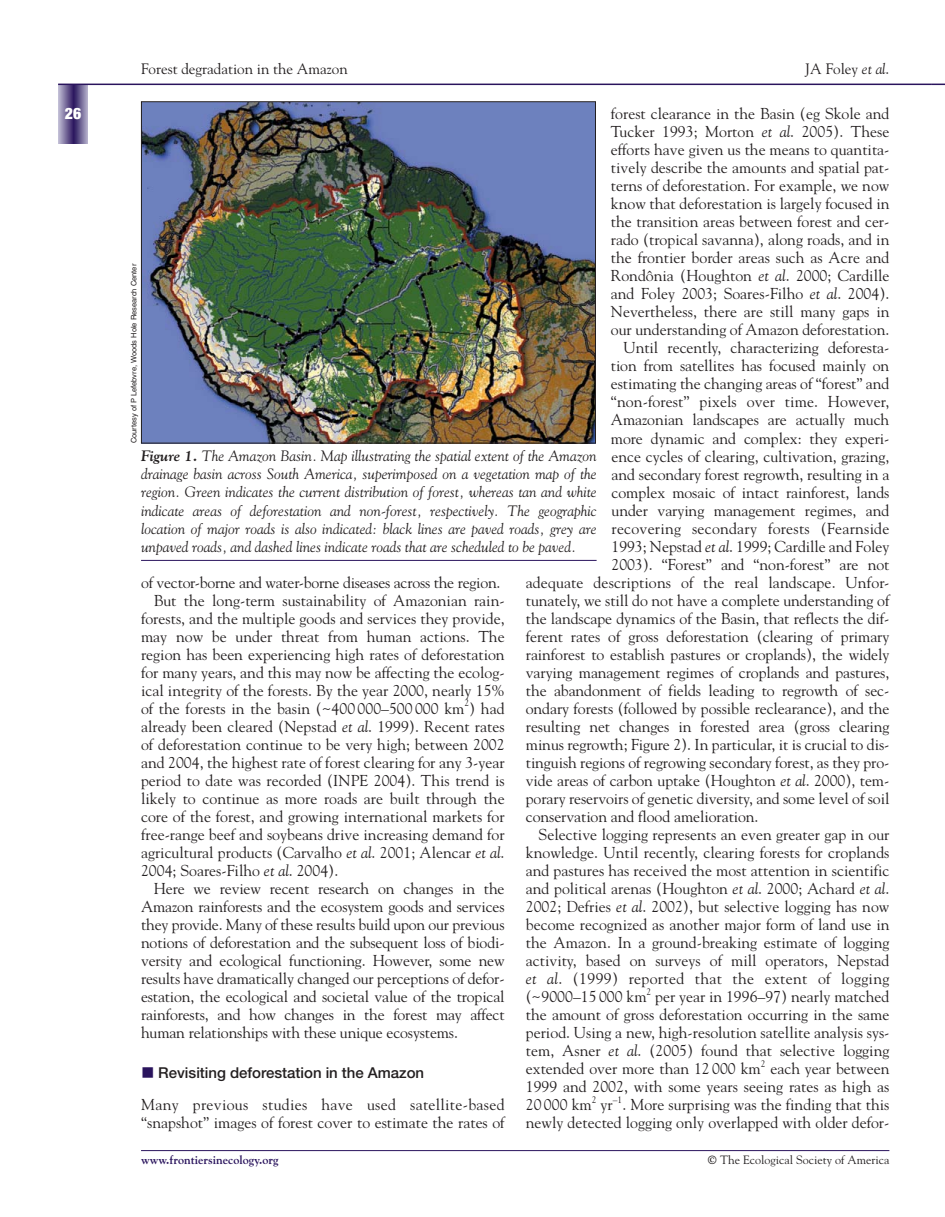
<style>
.page{position:relative;width:945px;height:1217px;background:#fff}
.page>*{position:absolute;margin:0;border:0;box-sizing:border-box;transform-origin:0 0}
.t1{font:15.75px/18px "Goudy";color:#231f20;text-align:justify}
.t2{font:15.75px "Goudy";letter-spacing:.02em;color:#231f20}
.t3{font:900 condensed 15.75px "Helvetica Neue";color:#fff}
.t4{font:italic 15px/18px "Goudy";color:#231f20;text-align:justify}
.t5{font:15px "Goudy";color:#231f20}
.t6{font:500 15px "Helvetica Neue";color:#231f20}
.t7{font:12px "Goudy";color:#231f20}
.t8{font:700 12px "Goudy";color:#2a145d}
.t9{font:9.45px "Goudy";color:#231f20}
.t10{font:7.5px "Helvetica";color:#231f20}
.s1{font-style:italic}
.s2{font-weight:700}
</style>
<div class="page">
<svg style="left:932px;top:84px;width:13px;height:1px"></svg>
<svg style="left:58px;top:85px;width:15px;height:59px"></svg>
<hr style="left:73px;top:84px;width:3px;height:60px;background:#311e63">
<svg style="left:76px;top:85px;width:12px;height:59px"></svg>
<hr style="left:58px;top:84px;width:874px;height:1px;background:#2a145d">
<hr style="left:141px;top:1150px;width:748px;height:1px;background:#2a145d">
<img style="left:143px;top:103px;width:451px;height:338px">
<div style="left:141px;top:101px;width:455px;height:342px;border:1px solid #231f20"></div>
<hr style="left:141px;top:560px;width:456px;height:1px;background:#2a145d">
<p class="t3" style="left:65px;top:108px;width:18px">26</p>
<p class="t5" style="left:141px;top:62px;width:208px">Forest degradation in the Amazon</p>
<p class="t5" style="left:805px;top:62px;width:86px">JA Foley <span class="s1">et al</span>.</p>
<p class="t1" style="left:611px;top:106px;width:280px">forest clearance in the Basin (eg Skole and</p>
<p class="t1" style="left:611px;top:124px;width:280px">Tucker 1993; Morton <span class="s1">et al</span>. 2005). These</p>
<p class="t1" style="left:611px;top:142px;width:280px">efforts have given us the means to quantita-</p>
<p class="t1" style="left:611px;top:160px;width:280px">tively describe the amounts and spatial pat-</p>
<p class="t1" style="left:611px;top:178px;width:280px">terns of deforestation. For example, we now</p>
<p class="t1" style="left:611px;top:196px;width:280px">know that deforestation is largely focused in</p>
<p class="t1" style="left:611px;top:214px;width:280px">the transition areas between forest and cer-</p>
<p class="t1" style="left:611px;top:232px;width:280px">rado (tropical savanna), along roads, and in</p>
<p class="t1" style="left:611px;top:250px;width:280px">the frontier border areas such as Acre and</p>
<p class="t1" style="left:611px;top:268px;width:280px">Rondônia (Houghton <span class="s1">et al</span>. 2000; Cardille</p>
<p class="t1" style="left:611px;top:286px;width:280px">and Foley 2003; Soares-Filho <span class="s1">et al</span>. 2004).</p>
<p class="t1" style="left:611px;top:304px;width:280px">Nevertheless, there are still many gaps in</p>
<p class="t1" style="left:611px;top:322px;width:280px">our understanding of Amazon deforestation.</p>
<p class="t1" style="left:624px;top:340px;width:267px">Until recently, characterizing deforesta-</p>
<p class="t1" style="left:611px;top:358px;width:280px">tion from satellites has focused mainly on</p>
<p class="t1" style="left:611px;top:376px;width:280px">estimating the changing areas of “forest” and</p>
<p class="t1" style="left:611px;top:394px;width:280px">“non-forest” pixels over time. However,</p>
<p class="t1" style="left:611px;top:412px;width:280px">Amazonian landscapes are actually much</p>
<p class="t1" style="left:611px;top:430px;width:280px">more dynamic and complex: they experi-</p>
<p class="t1" style="left:612px;top:448px;width:279px">ence cycles of clearing, cultivation, grazing,</p>
<p class="t1" style="left:612px;top:466px;width:279px">and secondary forest regrowth, resulting in a</p>
<p class="t1" style="left:612px;top:484px;width:279px">complex mosaic of intact rainforest, lands</p>
<p class="t1" style="left:612px;top:502px;width:279px">under varying management regimes, and</p>
<p class="t1" style="left:612px;top:520px;width:279px">recovering secondary forests (Fearnside</p>
<p class="t1" style="left:612px;top:538px;width:279px">1993; Nepstad <span class="s1">et al</span>. 1999; Cardille and Foley</p>
<p class="t1" style="left:612px;top:556px;width:279px">2003). “Forest” and “non-forest” are not</p>
<p class="t1" style="left:526px;top:574px;width:365px">adequate descriptions of the real landscape. Unfor-</p>
<p class="t1" style="left:526px;top:592px;width:365px">tunately, we still do not have a complete understanding of</p>
<p class="t1" style="left:526px;top:610px;width:365px">the landscape dynamics of the Basin, that reflects the dif-</p>
<p class="t1" style="left:526px;top:628px;width:365px">ferent rates of gross deforestation (clearing of primary</p>
<p class="t1" style="left:526px;top:646px;width:365px">rainforest to establish pastures or croplands), the widely</p>
<p class="t1" style="left:526px;top:664px;width:365px">varying management regimes of croplands and pastures,</p>
<p class="t1" style="left:526px;top:682px;width:365px">the abandonment of fields leading to regrowth of sec-</p>
<p class="t1" style="left:526px;top:700px;width:365px">ondary forests (followed by possible reclearance), and the</p>
<p class="t1" style="left:526px;top:718px;width:365px">resulting net changes in forested area (gross clearing</p>
<p class="t1" style="left:526px;top:736px;width:365px">minus regrowth; Figure 2). In particular, it is crucial to dis-</p>
<p class="t1" style="left:526px;top:754px;width:365px">tinguish regions of regrowing secondary forest, as they pro-</p>
<p class="t1" style="left:526px;top:772px;width:365px">vide areas of carbon uptake (Houghton <span class="s1">et al</span>. 2000), tem-</p>
<p class="t1" style="left:526px;top:790px;width:365px">porary reservoirs of genetic diversity, and some level of soil</p>
<p class="t1" style="left:526px;top:808px;width:234px">conservation and flood amelioration.</p>
<p class="t1" style="left:539px;top:826px;width:352px">Selective logging represents an even greater gap in our</p>
<p class="t1" style="left:526px;top:844px;width:365px">knowledge. Until recently, clearing forests for croplands</p>
<p class="t1" style="left:526px;top:862px;width:365px">and pastures has received the most attention in scientific</p>
<p class="t1" style="left:526px;top:880px;width:365px">and political arenas (Houghton <span class="s1">et al</span>. 2000; Achard <span class="s1">et al</span>.</p>
<p class="t1" style="left:526px;top:898px;width:365px">2002; Defries <span class="s1">et al</span>. 2002), but selective logging has now</p>
<p class="t1" style="left:526px;top:916px;width:365px">become recognized as another major form of land use in</p>
<p class="t1" style="left:526px;top:934px;width:365px">the Amazon. In a ground-breaking estimate of logging</p>
<p class="t1" style="left:526px;top:952px;width:365px">activity, based on surveys of mill operators, Nepstad</p>
<p class="t2" style="left:526px;top:972px;width:365px"><span class="s1">et al</span>. (1999) reported that the extent of logging</p>
<p class="t1" style="left:526px;top:988px;width:122px">(~9000–15 000 km</p>
<p class="t9" style="left:647px;top:987px;width:6px">2</p>
<p class="t10" style="left:131px;top:443px;width:181px;rotate:-90deg">Courtesy of P Lefebvre, Woods Hole Research Center</p>
<p class="t4" style="left:141px;top:448px;width:457px"><span class="s2">Figure 1.</span> The Amazon Basin. Map illustrating the spatial extent of the Amazon drainage basin across South America, superimposed on a vegetation map of the region. Green indicates the current distribution of forest, whereas tan and white indicate areas of deforestation and non-forest, respectively. The geographic location of major roads is also indicated: black lines are paved roads, grey are unpaved roads, and dashed lines indicate roads that are scheduled to be paved.</p>
<p class="t1" style="left:141px;top:574px;width:365px;text-align:right">of vector-borne and water-borne diseases across the region.<br>But the long-term sustainability of Amazonian rain&shy;forests, and the multiple goods and services they provide, may now be under threat from human actions. The region has been experiencing high rates of deforestation for many years, and this may now be affecting the ecolog&shy;ical integrity of the forests. By the year 2000, nearly 15% of the forests in the basin (~400 000–500 000 km ) had</p>
<p class="t9" style="left:464px;top:699px;width:6px">2</p>
<p class="t1" style="left:141px;top:718px;width:365px">already been cleared (Nepstad <span class="s1">et al</span>. 1999). Recent rates of deforestation continue to be very high; between 2002 and 2004, the highest rate of forest clearing for any 3-year period to date was recorded (INPE 2004). This trend is likely to continue as more roads are built through the core of the forest, and growing international markets for free-range beef and soybeans drive increasing demand for agricultural products (Carvalho <span class="s1">et al</span>. 2001; Alencar <span class="s1">et al</span>.<br>2004; Soares-Filho <span class="s1">et al</span>. 2004).</p>
<p class="t1" style="left:141px;top:880px;width:365px;text-indent:13px">Here we review recent research on changes in the Amazon rainforests and the ecosystem goods and services they provide. Many of these results build upon our previous notions of deforestation and the subsequent loss of biodi&shy;versity and ecological functioning. However, some new results have dramatically changed our perceptions of defor&shy;estation, the ecological and societal value of the tropical rainforests, and how changes in the forest may affect human relationships with these unique ecosystems.</p>
<p class="t6" style="left:158px;top:1067px;width:267px">Revisiting deforestation in the Amazon</p>
<p class="t1" style="left:141px;top:1096px;width:365px">Many previous studies have used satellite-based “snapshot” images of forest cover to estimate the rates of</p>
<p class="t1" style="left:526px;top:988px;width:365px;text-indent:129px">per year in 1996–97) nearly matched the amount of gross deforestation occurring in the same period. Using a new, high-resolution satellite analysis sys&shy;tem, Asner <span class="s1">et al</span>. (2005) found that selective logging extended over more than 12 000 km<sup>2</sup> each year between 1999 and 2002, with some years seeing rates as high as 20 000 km</p>
<p class="t9" style="left:592px;top:1095px;width:6px">2</p>
<p class="t9" style="left:613px;top:1095px;width:11px">–1</p>
<p class="t1" style="left:526px;top:1096px;width:365px;text-align:right">. More surprising was the finding that this<br>newly detected logging only overlapped with older defor-</p>
<p class="t1" style="left:601px;top:1096px;width:14px">yr</p>
<p class="t8" style="left:141px;top:1155px;width:139px">www.frontiersinecology.org</p>
<p class="t7" style="left:708px;top:1155px;width:183px"><span class="s2">©</span> The Ecological Society of America</p>
</div>
